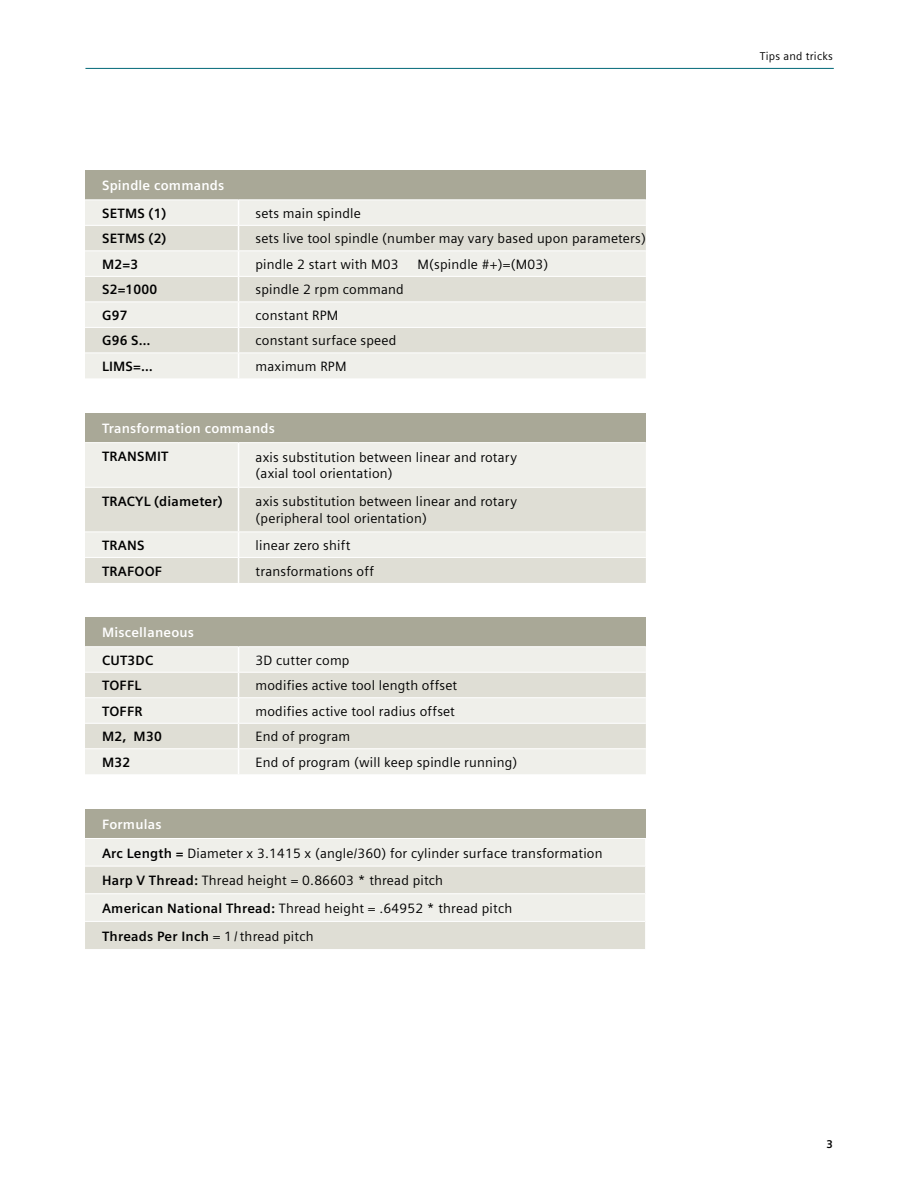
<style>
.page{position:relative;width:918px;height:1188px;background:#fff}
.page>*{position:absolute;margin:0;border:0;box-sizing:border-box;transform-origin:0 0}
.t1{font:13.5px/27.8px "Siemens Sans";letter-spacing:.015em;color:#000}
.t2{font:700 13.5px "Siemens Sans";letter-spacing:.015em;color:#000}
.t3{font:700 13.5px "Siemens Sans";letter-spacing:.015em;color:#fff}
.t4{font:11.25px "Siemens Sans";letter-spacing:.02em;color:#000}
.t5{font:700 11.25px "Siemens Sans";color:#000}
.s1{font-weight:700;color:#fff}
.s2{font-weight:700}
</style>
<div class="page">
<div style="left:85px;top:170px;width:561px;height:30px;background:#a9a897"></div>
<div style="left:85px;top:200px;width:561px;height:178px;background:#efefea"></div>
<svg style="left:85px;top:226px;width:561px;height:127px;background:#e5e5dd"></svg>
<hr style="left:85px;top:199px;width:154px;height:1px;background:#fff">
<hr style="left:239px;top:199px;width:407px;height:1px;background:#fff">
<svg style="left:238px;top:200px;width:1px;height:178px"></svg>
<hr style="left:85px;top:353px;width:154px;height:1px;background:#fff">
<hr style="left:239px;top:353px;width:407px;height:1px;background:#fff">
<hr style="left:85px;top:327px;width:154px;height:1px;background:#fff">
<hr style="left:239px;top:327px;width:407px;height:1px;background:#fff">
<hr style="left:85px;top:302px;width:154px;height:1px;background:#fff">
<hr style="left:239px;top:302px;width:407px;height:1px;background:#fff">
<hr style="left:85px;top:276px;width:154px;height:1px;background:#fff">
<hr style="left:239px;top:276px;width:407px;height:1px;background:#fff">
<hr style="left:85px;top:250px;width:154px;height:1px;background:#fff">
<hr style="left:239px;top:250px;width:407px;height:1px;background:#fff">
<hr style="left:85px;top:225px;width:154px;height:1px;background:#fff">
<hr style="left:239px;top:225px;width:407px;height:1px;background:#fff">
<div style="left:85px;top:617px;width:561px;height:30px;background:#a9a897"></div>
<hr style="left:85px;top:646px;width:154px;height:1px;background:#fff">
<hr style="left:239px;top:646px;width:407px;height:1px;background:#fff">
<svg style="left:85px;top:647px;width:561px;height:127px;background:#e9e9e2"></svg>
<hr style="left:85px;top:748px;width:154px;height:1px;background:#fff">
<hr style="left:239px;top:748px;width:407px;height:1px;background:#fff">
<hr style="left:85px;top:723px;width:154px;height:1px;background:#fff">
<hr style="left:239px;top:723px;width:407px;height:1px;background:#fff">
<hr style="left:85px;top:697px;width:154px;height:1px;background:#fff">
<hr style="left:239px;top:697px;width:407px;height:1px;background:#fff">
<hr style="left:85px;top:672px;width:154px;height:1px;background:#fff">
<hr style="left:239px;top:672px;width:407px;height:1px;background:#fff">
<div style="left:85px;top:809px;width:561px;height:29px;background:#a9a897"></div>
<div style="left:85px;top:839px;width:560px;height:27px;background:#efefea"></div>
<svg style="left:85px;top:867px;width:560px;height:82px;background:#e4e3dc"></svg>
<hr style="left:85px;top:893px;width:560px;height:1px;background:#fff">
<hr style="left:85px;top:921px;width:560px;height:1px;background:#fff">
<div style="left:85px;top:413px;width:561px;height:30px;background:#a9a897"></div>
<div style="left:85px;top:443px;width:561px;height:44px;background:#efefea"></div>
<svg style="left:85px;top:488px;width:561px;height:95px;background:#e3e2da"></svg>
<hr style="left:85px;top:442px;width:154px;height:1px;background:#fff">
<hr style="left:239px;top:442px;width:407px;height:1px;background:#fff">
<hr style="left:238px;top:443px;width:1px;height:44px;background:#fff">
<hr style="left:238px;top:488px;width:1px;height:44px;background:#fff">
<svg style="left:238px;top:533px;width:1px;height:50px"></svg>
<hr style="left:85px;top:532px;width:154px;height:1px;background:#fff">
<hr style="left:239px;top:532px;width:407px;height:1px;background:#fff">
<hr style="left:85px;top:557px;width:154px;height:1px;background:#fff">
<hr style="left:239px;top:557px;width:407px;height:1px;background:#fff">
<hr style="left:85px;top:68px;width:749px;height:1px;background:#006877">
<p class="t3" style="left:102px;top:178px;width:124px">Spindle commands</p>
<p class="t2" style="left:102px;top:205px;width:66px">SETMS (1)</p>
<p class="t1" style="left:256px;top:199px;width:107px">sets main spindle</p>
<p class="t2" style="left:102px;top:231px;width:66px">SETMS (2)</p>
<p class="t1" style="left:256px;top:225px;width:392px">sets live tool spindle (number may vary based upon parameters)</p>
<p class="t2" style="left:102px;top:256px;width:38px">M2=3</p>
<p class="t1" style="left:256px;top:250px;width:145px">pindle 2 start with M03</p>
<p class="t1" style="left:418px;top:250px;width:132px">M(spindle #+)=(M03)</p>
<p class="t2" style="left:102px;top:282px;width:57px">S2=1000</p>
<p class="t1" style="left:256px;top:276px;width:150px">spindle 2 rpm command</p>
<p class="t2" style="left:102px;top:308px;width:27px">G97</p>
<p class="t1" style="left:256px;top:301px;width:84px">constant RPM</p>
<p class="t2" style="left:102px;top:333px;width:50px">G96 S…</p>
<p class="t1" style="left:256px;top:327px;width:142px">constant surface speed</p>
<p class="t2" style="left:102px;top:359px;width:52px">LIMS=…</p>
<p class="t1" style="left:256px;top:353px;width:92px">maximum RPM</p>
<p class="t3" style="left:102px;top:420px;width:174px">Transformation commands</p>
<p class="t2" style="left:102px;top:449px;width:68px">TRANSMIT</p>
<p class="t1" style="left:256px;top:449px;width:263px;line-height:16.5px">axis substitution between linear and rotary (axial tool orientation)</p>
<p class="t2" style="left:102px;top:494px;width:122px">TRACYL (diameter)</p>
<p class="t1" style="left:256px;top:493px;width:263px;line-height:16.5px">axis substitution between linear and rotary (peripheral tool orientation)</p>
<p class="t2" style="left:102px;top:538px;width:44px">TRANS</p>
<p class="t1" style="left:256px;top:531px;width:96px">linear zero shift</p>
<p class="t2" style="left:102px;top:563px;width:62px">TRAFOOF</p>
<p class="t1" style="left:256px;top:557px;width:120px">transformations off</p>
<p class="t3" style="left:102px;top:625px;width:94px">Miscellaneous</p>
<p class="t2" style="left:102px;top:652px;width:53px">CUT3DC</p>
<p class="t1" style="left:256px;top:646px;width:95px">3D cutter comp</p>
<p class="t2" style="left:102px;top:678px;width:41px">TOFFL</p>
<p class="t1" style="left:256px;top:672px;width:203px">modifies active tool length offset</p>
<p class="t2" style="left:102px;top:703px;width:42px">TOFFR</p>
<p class="t1" style="left:256px;top:697px;width:201px">modifies active tool radius offset</p>
<p class="t2" style="left:102px;top:729px;width:61px">M2, M30</p>
<p class="t1" style="left:256px;top:723px;width:96px">End of program</p>
<p class="t2" style="left:102px;top:755px;width:30px">M32</p>
<p class="t1" style="left:256px;top:748px;width:263px">End of program (will keep spindle running)</p>
<p class="t1" style="left:102px;top:810px;width:502px;line-height:29px"><span class="s1">Formulas<br></span><span class="s2">Arc Length =</span> Diameter x 3.1415 x (angle/360) for cylinder surface transformation</p>
<p class="t1" style="left:102px;top:867px;width:412px"><span class="s2">Harp V Thread:</span> Thread height = 0.86603 * thread pitch<br><span class="s2">American National Thread:</span> Thread height = .64952 * thread pitch<br><span class="s2">Threads Per Inch</span> = 1 /thread pitch</p>
<p class="t4" style="left:760px;top:49px;width:75px">Tips and tricks</p>
<p class="t5" style="left:826px;top:1138px;width:8px">3</p>
</div>
